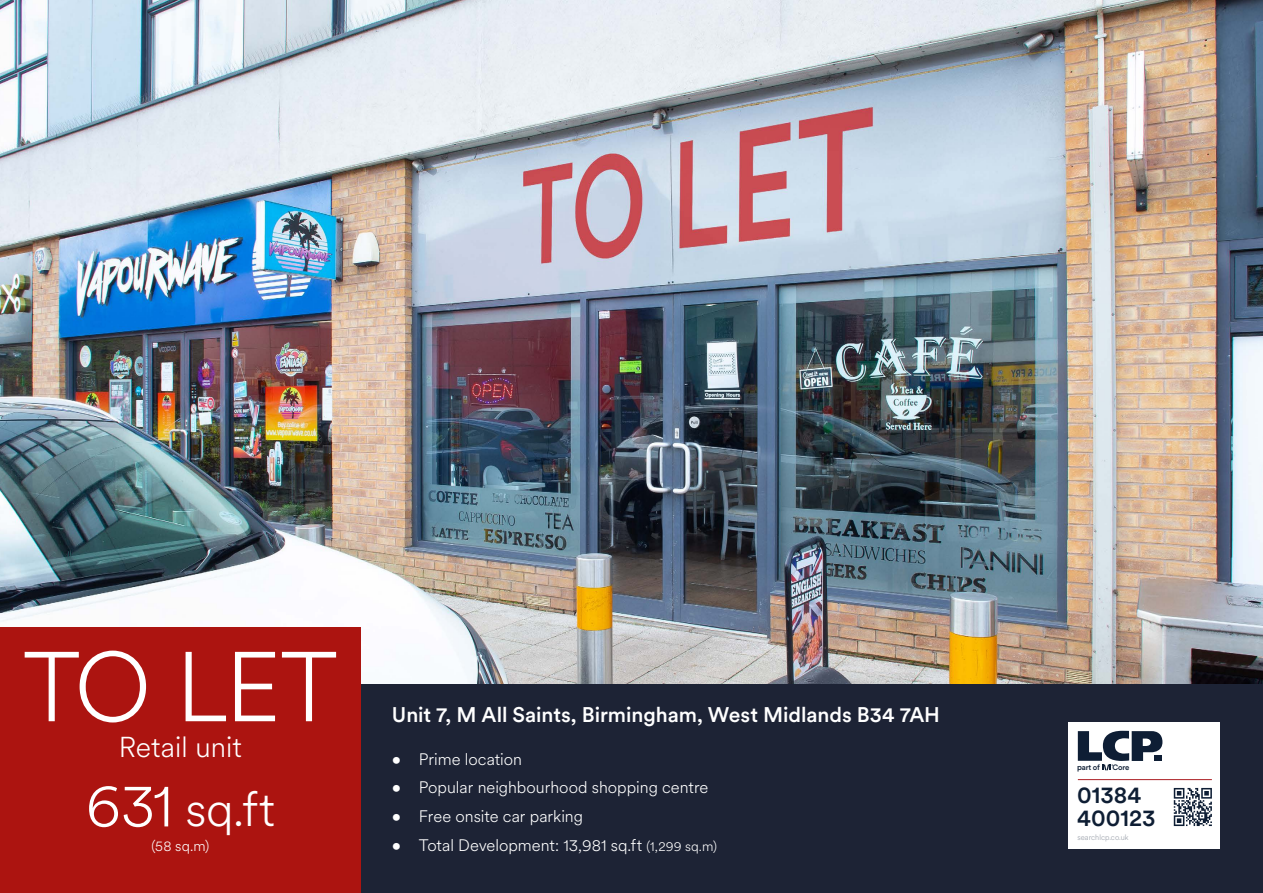
<style>
.page{position:relative;width:1263px;height:893px;background:#fff}
.page>*{position:absolute;margin:0;border:0;box-sizing:border-box;transform-origin:0 0}
.t1{font:300 97.8px "Circular XX";color:#fff}
.t2{font:300 48.15px "Circular XX";color:#fff}
.t3{font:300 28.5px "Circular XX";color:#fff}
.t4{font:500 23.7px/22.8px "Circular XX";color:#0e1e34}
.t5{font:500 21px "Circular XX";letter-spacing:-.005em;color:#fff}
.t6{font:300 16.5px "Circular XX";color:#fff}
.t7{font:300 14.4px "Circular XX";color:#fff}
.t8{font:300 7.8px "Circular XX";color:#979da7}
.t9{font:500 7.8px "Circular XX";letter-spacing:-.02em;color:#0e1e34}
.s1{font-size:61.05px}
.s2{font-size:13.5px}
.s3{font-size:8.1px}
</style>
<div class="page">
<div style="left:361px;top:683px;width:902px;height:210px;background:#1d2335"></div>
<img style="left:0;top:0;width:1263px;height:683px">
<div style="left:0;top:628px;width:361px;height:265px;background:#ac1410"></div>
<div style="left:1068px;top:723px;width:152px;height:126px;background:#fff"></div>
<hr style="left:1078px;top:779px;width:134px;height:1px;background:#ac1f25">
<svg style="left:1078px;top:731px;width:84px;height:39px"></svg>
<svg style="left:1174px;top:788px;width:38px;height:38px"></svg>
<h1 class="t1" style="left:23px;top:621px;width:317px">TO LET</h1>
<h3 class="t3" style="left:119px;top:728px;width:125px">Retail unit</h3>
<h2 class="t2" style="left:86px;top:777px;width:191px"><span class="s1">631</span> sq.ft</h2>
<p class="t7" style="left:151px;top:836px;width:59px">(58 sq.m)</p>
<p class="t5" style="left:392px;top:701px;width:550px">Unit 7, M All Saints, Birmingham, West Midlands B34 7AH</p>
<p class="t6" style="left:392px;top:748px;width:132px">• Prime location</p>
<p class="t6" style="left:392px;top:776px;width:318px">• Popular neighbourhood shopping centre</p>
<p class="t6" style="left:392px;top:805px;width:193px">• Free onsite car parking</p>
<p class="t6" style="left:392px;top:834px;width:327px">• Total Development: 13,981 sq.ft <span class="s2">(1,299 sq.m)</span></p>
<p class="t9" style="left:1077px;top:762px;width:24px"><span class="s3">p</span>art of</p>
<p class="t9" style="left:1112px;top:762px;width:18px">Core</p>
<h3 class="t4" style="left:1077px;top:782px;width:80px">01384<br>400123</h3>
<p class="t8" style="left:1077px;top:832px;width:53px">searchlcp.co.uk</p>
</div>
